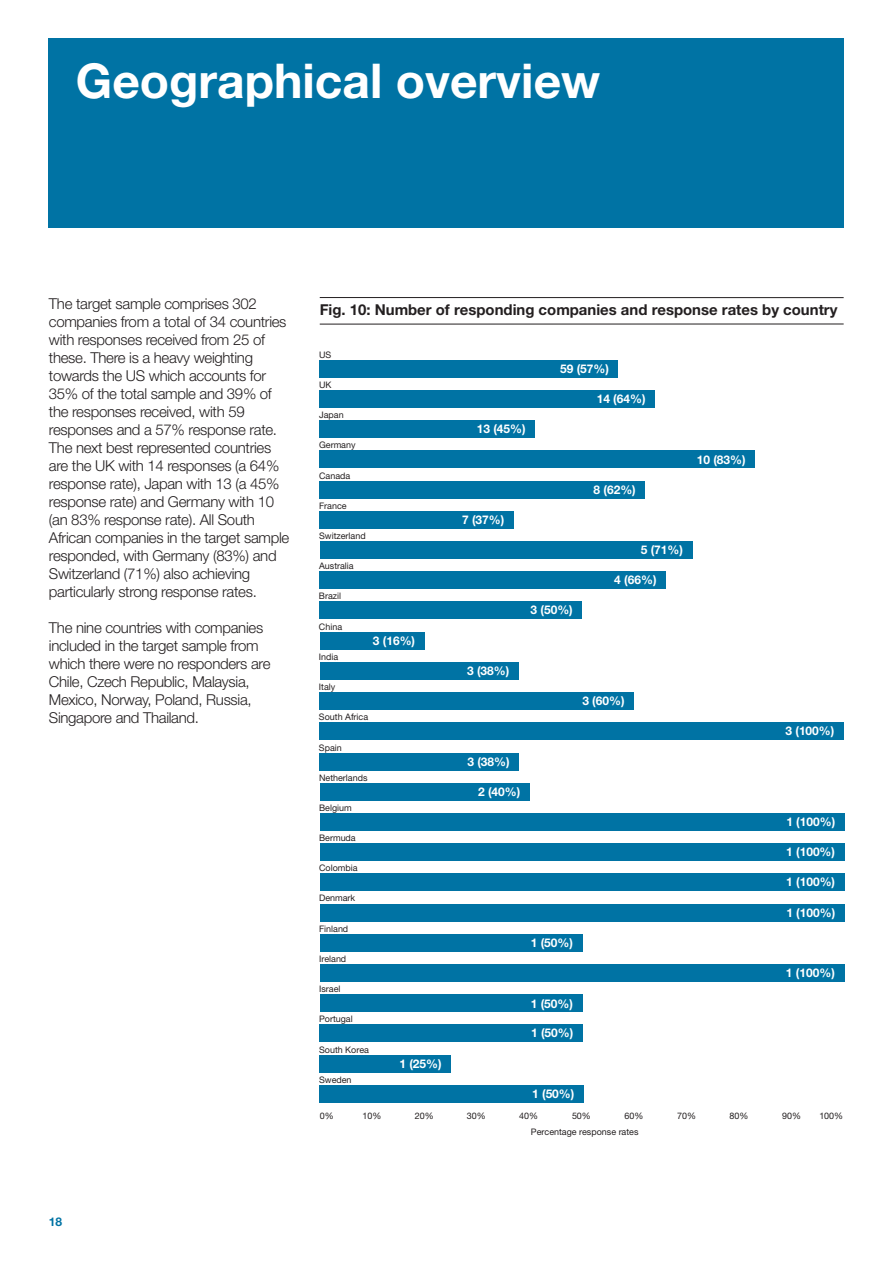
<style>
.page{position:relative;width:893px;height:1263px;background:#fff}
.page>*{position:absolute;margin:0;border:0;box-sizing:border-box;transform-origin:0 0}
.t1{font:700 48px "Helvetica Neue";color:#fff}
.t2{font:300 15px/18px "Helvetica Neue";letter-spacing:-.02em;color:#231f20}
.t3{font:700 15px "Helvetica Neue";color:#231f20}
.t4{font:700 12px "Helvetica Neue";color:#fff}
.t5{font:700 12px "Helvetica Neue";color:#0073a4}
.t6{font:9px "Helvetica Neue";color:#231f20}
</style>
<div class="page">
<div style="left:49px;top:38px;width:795px;height:189px;background:#0073a4"></div>
<hr style="left:320px;top:297px;width:524px;height:1px;background:#231f20">
<hr style="left:320px;top:324px;width:524px;height:1px;background:#231f20">
<div style="left:320px;top:391px;width:335px;height:17px;background:#0073a4"></div>
<div style="left:320px;top:421px;width:215px;height:17px;background:#0073a4"></div>
<div style="left:320px;top:451px;width:435px;height:17px;background:#0073a4"></div>
<div style="left:320px;top:481px;width:325px;height:17px;background:#0073a4"></div>
<div style="left:320px;top:511px;width:194px;height:17px;background:#0073a4"></div>
<div style="left:320px;top:541px;width:372px;height:17px;background:#0073a4"></div>
<div style="left:320px;top:571px;width:346px;height:17px;background:#0073a4"></div>
<div style="left:320px;top:783px;width:210px;height:17px;background:#0073a4"></div>
<div style="left:320px;top:813px;width:525px;height:17px;background:#0073a4"></div>
<div style="left:320px;top:843px;width:525px;height:17px;background:#0073a4"></div>
<div style="left:320px;top:723px;width:524px;height:17px;background:#0073a4"></div>
<div style="left:320px;top:753px;width:199px;height:17px;background:#0073a4"></div>
<div style="left:320px;top:602px;width:262px;height:17px;background:#0073a4"></div>
<div style="left:320px;top:662px;width:199px;height:17px;background:#0073a4"></div>
<div style="left:320px;top:693px;width:314px;height:17px;background:#0073a4"></div>
<div style="left:320px;top:632px;width:105px;height:17px;background:#0073a4"></div>
<div style="left:320px;top:874px;width:525px;height:17px;background:#0073a4"></div>
<div style="left:320px;top:904px;width:525px;height:17px;background:#0073a4"></div>
<div style="left:320px;top:934px;width:262px;height:17px;background:#0073a4"></div>
<div style="left:320px;top:964px;width:525px;height:17px;background:#0073a4"></div>
<div style="left:320px;top:995px;width:262px;height:17px;background:#0073a4"></div>
<div style="left:320px;top:1025px;width:263px;height:17px;background:#0073a4"></div>
<div style="left:320px;top:1055px;width:131px;height:17px;background:#0073a4"></div>
<div style="left:320px;top:1086px;width:264px;height:17px;background:#0073a4"></div>
<div style="left:320px;top:361px;width:298px;height:17px;background:#0073a4"></div>
<h1 class="t1" style="left:76px;top:51px;width:526px">Geographical overview</h1>
<p class="t2" style="left:49px;top:294px;width:242px">The target sample comprises 302 companies from a total of 34 countries with responses received from 25 of these. There is a heavy weighting towards the US which accounts for 35% of the total sample and 39% of the responses received, with 59 responses and a 57% response rate.<br>The next best represented countries are the UK with 14 responses (a 64% response rate), Japan with 13 (a 45% response rate) and Germany with 10 (an 83% response rate). All South African companies in the target sample responded, with Germany (83%) and Switzerland (71%) also achieving particularly strong response rates.</p>
<p class="t2" style="left:49px;top:618px;width:223px">The nine countries with companies included in the target sample from which there were no responders are<br>Chile, Czech Republic, Malaysia,<br>Mexico, Norway, Poland, Russia,<br>Singapore and Thailand.</p>
<p class="t3" style="left:320px;top:300px;width:519px">Fig. 10: Number of responding companies and response rates by country</p>
<p class="t6" style="left:319px;top:350px;width:14px">US</p>
<p class="t6" style="left:319px;top:380px;width:14px">UK</p>
<p class="t6" style="left:319px;top:410px;width:26px">Japan</p>
<p class="t6" style="left:319px;top:440px;width:38px">Germany</p>
<p class="t6" style="left:319px;top:470px;width:33px">Canada</p>
<p class="t6" style="left:319px;top:500px;width:29px">France</p>
<p class="t6" style="left:319px;top:530px;width:48px">Switzerland</p>
<p class="t6" style="left:319px;top:560px;width:36px">Australia</p>
<p class="t6" style="left:319px;top:591px;width:24px">Brazil</p>
<p class="t6" style="left:319px;top:621px;width:25px">China</p>
<p class="t6" style="left:319px;top:651px;width:21px">India</p>
<p class="t6" style="left:319px;top:681px;width:18px">Italy</p>
<p class="t4" style="left:373px;top:633px;width:44px">3 (16%)</p>
<p class="t6" style="left:319px;top:712px;width:51px">South Africa</p>
<p class="t6" style="left:319px;top:742px;width:24px">Spain</p>
<p class="t6" style="left:319px;top:772px;width:50px">Netherlands</p>
<p class="t6" style="left:319px;top:802px;width:34px">Belgium</p>
<p class="t6" style="left:319px;top:832px;width:38px">Bermuda</p>
<p class="t6" style="left:319px;top:862px;width:40px">Colombia</p>
<p class="t6" style="left:319px;top:893px;width:38px">Denmark</p>
<p class="t6" style="left:319px;top:923px;width:31px">Finland</p>
<p class="t6" style="left:319px;top:953px;width:29px">Ireland</p>
<p class="t6" style="left:319px;top:984px;width:23px">Israel</p>
<p class="t6" style="left:319px;top:1014px;width:35px">Portugal</p>
<p class="t6" style="left:319px;top:1044px;width:51px">South Korea</p>
<p class="t6" style="left:319px;top:1074px;width:34px">Sweden</p>
<p class="t4" style="left:399px;top:1056px;width:44px">1 (25%)</p>
<p class="t4" style="left:560px;top:362px;width:50px">59 (57%)</p>
<p class="t4" style="left:477px;top:422px;width:50px">13 (45%)</p>
<p class="t4" style="left:462px;top:512px;width:44px">7 (37%)</p>
<p class="t4" style="left:531px;top:603px;width:44px">3 (50%)</p>
<p class="t4" style="left:597px;top:392px;width:50px">14 (64%)</p>
<p class="t4" style="left:594px;top:482px;width:44px">8 (62%)</p>
<p class="t4" style="left:641px;top:542px;width:44px">5 (71%)</p>
<p class="t4" style="left:614px;top:572px;width:44px">4 (66%)</p>
<p class="t4" style="left:697px;top:452px;width:50px">10 (83%)</p>
<p class="t4" style="left:467px;top:663px;width:44px">3 (38%)</p>
<p class="t4" style="left:582px;top:693px;width:44px">3 (60%)</p>
<p class="t4" style="left:467px;top:754px;width:44px">3 (38%)</p>
<p class="t4" style="left:478px;top:784px;width:44px">2 (40%)</p>
<p class="t4" style="left:531px;top:935px;width:44px">1 (50%)</p>
<p class="t4" style="left:531px;top:996px;width:44px">1 (50%)</p>
<p class="t4" style="left:531px;top:1026px;width:44px">1 (50%)</p>
<p class="t4" style="left:532px;top:1086px;width:44px">1 (50%)</p>
<p class="t4" style="left:785px;top:724px;width:50px">3 (100%)</p>
<p class="t4" style="left:786px;top:814px;width:50px">1 (100%)</p>
<p class="t4" style="left:786px;top:844px;width:50px">1 (100%)</p>
<p class="t4" style="left:786px;top:874px;width:50px">1 (100%)</p>
<p class="t4" style="left:786px;top:905px;width:50px">1 (100%)</p>
<p class="t4" style="left:786px;top:965px;width:50px">1 (100%)</p>
<p class="t6" style="left:320px;top:1110px;width:15px">0%</p>
<p class="t6" style="left:362px;top:1110px;width:20px">10%</p>
<p class="t6" style="left:415px;top:1110px;width:20px">20%</p>
<p class="t6" style="left:467px;top:1110px;width:20px">30%</p>
<p class="t6" style="left:519px;top:1110px;width:20px">40%</p>
<p class="t6" style="left:572px;top:1110px;width:20px">50%</p>
<p class="t6" style="left:624px;top:1110px;width:20px">60%</p>
<p class="t6" style="left:677px;top:1110px;width:20px">70%</p>
<p class="t6" style="left:729px;top:1110px;width:20px">80%</p>
<p class="t6" style="left:782px;top:1110px;width:20px">90%</p>
<p class="t6" style="left:819px;top:1110px;width:25px">100%</p>
<p class="t6" style="left:531px;top:1126px;width:109px">Percentage response rates</p>
<p class="t5" style="left:49px;top:1214px;width:15px">18</p>
</div>
